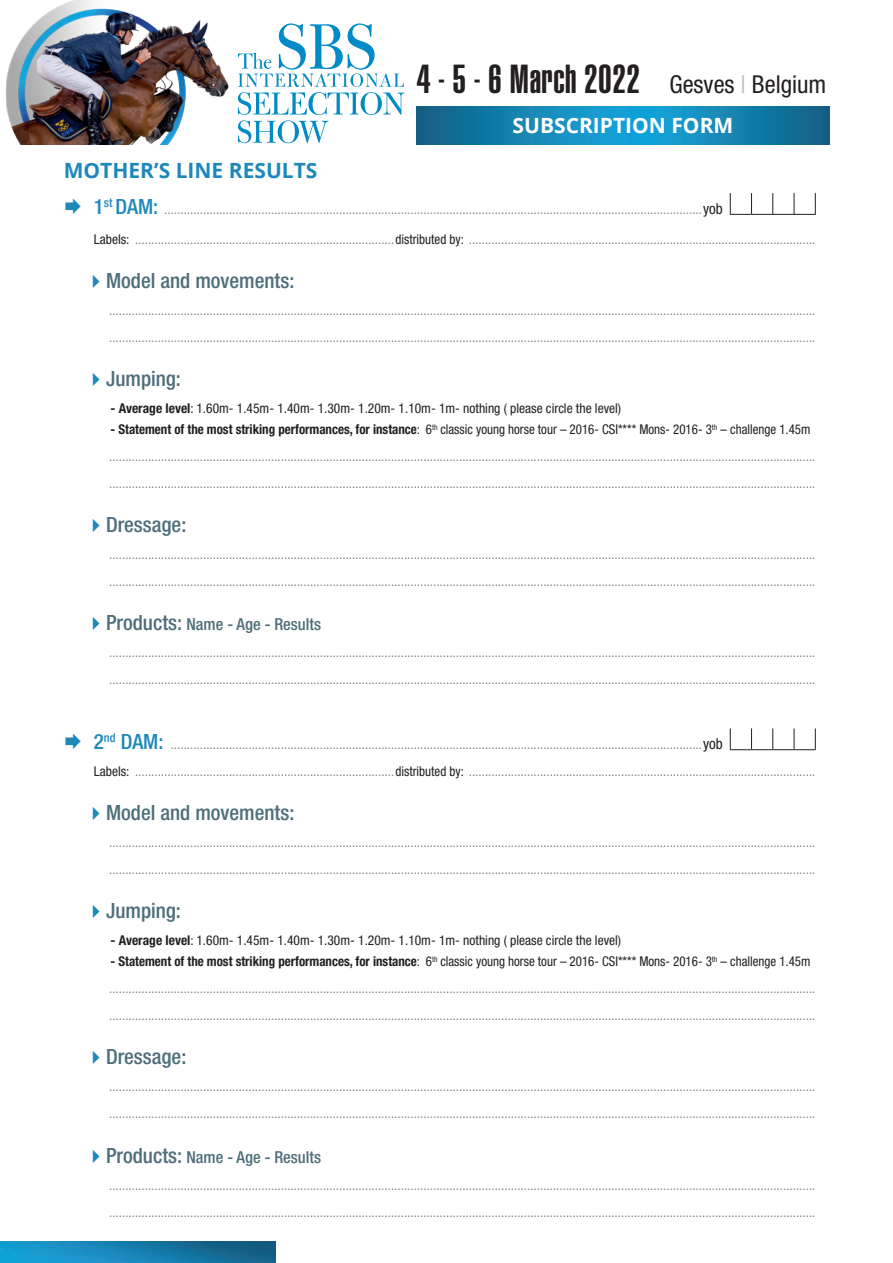
<style>
.page{position:relative;width:893px;height:1263px;background:#fff}
.page>*{position:absolute;margin:0;border:0;box-sizing:border-box;transform-origin:0 0}
.t1{font:39.9px "Helvetica LT Std Ultra Comp";letter-spacing:.01em;color:#231f20}
.t2{font:500 condensed 21px "Helvetica Neue LT Std";color:#4d6e7a}
.t3{font:700 21px "Open Sans";color:#1e88ba}
.t4{font:700 21px "Open Sans";color:#fff}
.t5{font:500 condensed 16.5px "Helvetica Neue LT Std";color:#4d6e7a}
.t6{font:condensed 13.5px/27px "Helvetica Neue LT Std";color:#808285}
.t7{font:condensed 13.5px "Helvetica Neue LT Std";color:#231f20}
.s1{font-family:"Helvetica Neue LT Std";font-stretch:condensed;font-size:24.6px}
.s2{font-family:"Helvetica Neue LT Std";font-stretch:condensed;font-size:24.6px;color:#bcbdc0}
.s3{font-weight:500;font-size:21px;color:#1e88ba}
.s4{font-size:15px;color:#231f20}
.s5{color:#231f20}
.s6{color:#1e88ba}
.s7{font-weight:700}
.s8{font-weight:700;color:#231f20}
.s9{font-size:21px}
</style>
<div class="page">
<img style="left:0;top:1242px;width:275px;height:21px">
<svg style="left:417px;top:106px;width:412px;height:39px;background:#1483b1"></svg>
<svg style="left:238px;top:23px;width:166px;height:120px"></svg>
<svg style="left:730px;top:193px;width:86px;height:22px"></svg>
<svg style="left:730px;top:728px;width:86px;height:22px"></svg>
<img style="left:6px;top:0;width:223px;height:145px">
<h1 class="t1" style="left:417px;top:56px;width:411px">4 - 5 - 6 March 2022 <span class="s1">Gesves</span> <span class="s2">|</span> <span class="s1">Belgium</span></h1>
<h2 class="t4" style="left:513px;top:111px;width:222px">SUBSCRIPTION FORM</h2>
<h2 class="t3" style="left:64px;top:155px;width:255px">MOTHER’S LINE RESULTS</h2>
<p class="t6" style="left:94px;top:196px;width:630px"><span class="s3">1</span><sup>st</sup> <span class="s3">DAM:</span> ......................................................................................................................................................................<span class="s4">yob</span></p>
<p class="t6" style="left:94px;top:226px;width:723px"><span class="s5">Labels:</span> ................................................................................<span class="s5">distributed by:</span> ...........................................................................................................</p>
<h2 class="t2" style="left:85px;top:268px;width:211px"><span class="s6">✔</span>Model and movements:</h2>
<p class="t6" style="left:109px;top:297px;width:708px">.......................................................................................................................................................................................................................... ..........................................................................................................................................................................................................................</p>
<h2 class="t2" style="left:85px;top:366px;width:97px"><span class="s6">✔</span>Jumping:</h2>
<p class="t7" style="left:111px;top:400px;width:512px"><span class="s7">- Average level</span>: 1.60m- 1.45m- 1.40m- 1.30m- 1.20m- 1.10m- 1m- nothing ( please circle the level)</p>
<p class="t6" style="left:109px;top:416px;width:708px"><span class="s8">- Statement of the most striking performances, for instance</span><span class="s5">: 6</span><sup>th</sup> <span class="s5">classic young horse tour – 2016- CSI**** Mons- 2016- 3</span><sup>th</sup> <span class="s5">– challenge 1.45m </span>.......................................................................................................................................................................................................................... ..........................................................................................................................................................................................................................</p>
<h2 class="t2" style="left:85px;top:512px;width:103px"><span class="s6">✔</span>Dressage:</h2>
<p class="t6" style="left:109px;top:541px;width:708px">.......................................................................................................................................................................................................................... ..........................................................................................................................................................................................................................</p>
<p class="t5" style="left:85px;top:614px;width:238px"><span class="s6">✔</span><span class="s9">Products:</span> Name - Age - Results</p>
<p class="t6" style="left:109px;top:639px;width:708px">.......................................................................................................................................................................................................................... ..........................................................................................................................................................................................................................</p>
<p class="t6" style="left:94px;top:731px;width:723px"><span class="s3">2</span><sup>nd</sup> <span class="s3">DAM:</span> ....................................................................................................................................................................<span class="s4">yob<br></span><span class="s5">Labels:</span> ................................................................................<span class="s5">distributed by:</span> ...........................................................................................................</p>
<h2 class="t2" style="left:85px;top:800px;width:211px"><span class="s6">✔</span>Model and movements:</h2>
<p class="t6" style="left:109px;top:829px;width:708px">.......................................................................................................................................................................................................................... ..........................................................................................................................................................................................................................</p>
<h2 class="t2" style="left:85px;top:898px;width:97px"><span class="s6">✔</span>Jumping:</h2>
<p class="t7" style="left:111px;top:933px;width:512px"><span class="s7">- Average level</span>: 1.60m- 1.45m- 1.40m- 1.30m- 1.20m- 1.10m- 1m- nothing ( please circle the level)</p>
<p class="t6" style="left:109px;top:948px;width:708px"><span class="s8">- Statement of the most striking performances, for instance</span><span class="s5">: 6</span><sup>th</sup> <span class="s5">classic young horse tour – 2016- CSI**** Mons- 2016- 3</span><sup>th</sup> <span class="s5">– challenge 1.45m </span>.......................................................................................................................................................................................................................... ..........................................................................................................................................................................................................................</p>
<h2 class="t2" style="left:85px;top:1044px;width:103px"><span class="s6">✔</span>Dressage:</h2>
<p class="t6" style="left:109px;top:1073px;width:708px">.......................................................................................................................................................................................................................... ..........................................................................................................................................................................................................................</p>
<p class="t5" style="left:85px;top:1147px;width:238px"><span class="s6">✔</span><span class="s9">Products:</span> Name - Age - Results</p>
<p class="t6" style="left:109px;top:1171px;width:708px">.......................................................................................................................................................................................................................... ..........................................................................................................................................................................................................................</p>
</div>
